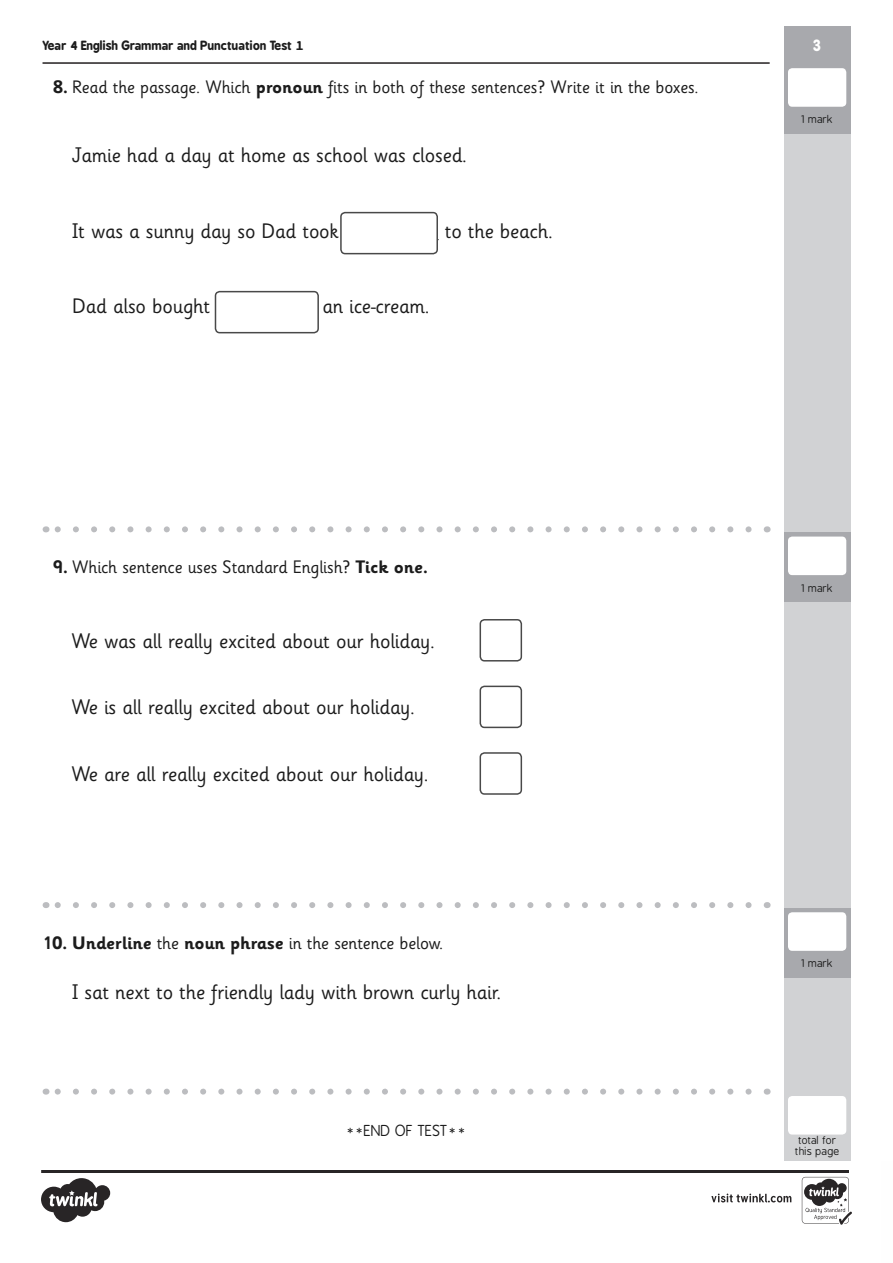
<style>
.page{position:relative;width:893px;height:1263px;background:#fff}
.page>*{position:absolute;margin:0;border:0;box-sizing:border-box;transform-origin:0 0}
.Questions{font:21px "Sassoon Infant Rg";letter-spacing:-.01em;color:#1c1c1c}
.Text_in_boxes{font:21px "Sassoon Infant Rg";letter-spacing:-.01em;color:#1c1c1c}
.t1{font:18px "Sassoon Infant Rg";letter-spacing:-.01em;color:#1c1c1c}
.t2{font:700 18px "Sassoon Infant Rg";letter-spacing:-.01em;color:#1c1c1c}
.t3{font:15px "B Preplay";letter-spacing:-.01em;color:#1c1c1c}
.Marks{font:700 15px "B Preplay";color:#fff}
.t4{font:700 12px "B Preplay";color:#1c1c1c}
.Marks-2{font:10.5px/10.5px "B Preplay";color:#1c1c1c;text-align:center}
.s1{font-weight:700}
.s2{font-weight:400}
</style>
<div class="page">
<div style="left:784px;top:41px;width:66px;height:1120px;background:#d1d2d4"></div>
<hr style="left:43px;top:62px;width:727px;height:2px;background:#231f20">
<div style="left:788px;top:1096px;width:58px;height:38px;background:#fff;border-radius:4px"></div>
<svg style="left:55px;top:1088px;width:694px;height:6px"></svg>
<div style="left:784px;top:26px;width:66px;height:107px;background:#a8a9ad"></div>
<div style="left:788px;top:68px;width:58px;height:39px;background:#fff;border-radius:4px"></div>
<svg style="left:41px;top:1170px;width:811px;height:55px"></svg>
<svg style="left:55px;top:526px;width:694px;height:6px"></svg>
<svg style="left:55px;top:902px;width:694px;height:6px"></svg>
<div style="left:784px;top:532px;width:66px;height:69px;background:#a8a9ad"></div>
<div style="left:788px;top:536px;width:58px;height:39px;background:#fff;border-radius:4px"></div>
<div style="left:784px;top:908px;width:66px;height:69px;background:#a8a9ad"></div>
<div style="left:788px;top:912px;width:58px;height:39px;background:#fff;border-radius:4px"></div>
<hr style="left:345px;top:239px;width:94px;height:1px;background:#1c1c1c">
<div style="left:480px;top:619px;width:42px;height:42px;border:2px solid #494949;border-radius:4px"></div>
<div style="left:480px;top:686px;width:42px;height:42px;border:2px solid #494949;border-radius:4px"></div>
<div style="left:480px;top:752px;width:42px;height:43px;border:2px solid #494949;border-radius:4px"></div>
<div style="left:341px;top:213px;width:96px;height:41px;background:#fff;border-radius:4px"></div>
<div style="left:340px;top:212px;width:98px;height:42px;border:2px solid #494949;border-radius:4px"></div>
<div style="left:215px;top:291px;width:104px;height:42px;border:2px solid #494949;border-radius:4px"></div>
<p class="t4" style="left:43px;top:38px;width:262px">Year 4 English Grammar and Punctuation Test 1</p>
<p class="t1" style="left:53px;top:77px;width:647px"><span class="s1">8.</span> Read the passage. Which <span class="s1">pronoun</span> fits in both of these sentences? Write it in the boxes.</p>
<p class="Text_in_boxes" style="left:72px;top:143px;width:396px">Jamie had a day at home as school was closed.</p>
<p class="Text_in_boxes" style="left:72px;top:219px;width:268px">It was a sunny day so Dad took</p>
<p class="Text_in_boxes" style="left:445px;top:219px;width:109px">to the beach.</p>
<p class="Text_in_boxes" style="left:72px;top:295px;width:139px">Dad also bought</p>
<p class="Text_in_boxes" style="left:322px;top:295px;width:109px">an ice-cream.</p>
<p class="t1" style="left:53px;top:557px;width:377px"><span class="s1">9.</span> Which sentence uses Standard English? <span class="s1">Tick one.</span></p>
<p class="Questions" style="left:71px;top:629px;width:365px">We was all really excited about our holiday.</p>
<p class="Questions" style="left:71px;top:695px;width:345px">We is all really excited about our holiday.</p>
<p class="Questions" style="left:71px;top:762px;width:359px">We are all really excited about our holiday.</p>
<p class="t2" style="left:43px;top:933px;width:402px">10. Underline <span class="s2">the</span> noun phrase <span class="s2">in the sentence below.</span></p>
<p class="Questions" style="left:72px;top:980px;width:430px">I sat next to the friendly lady with brown curly hair.</p>
<p class="t3" style="left:346px;top:1123px;width:122px">**END OF TEST**</p>
<p class="Marks" style="left:813px;top:36px;width:10px">3</p>
<p class="Marks-2" style="left:801px;top:114px;width:33px">1 mark</p>
<p class="Marks-2" style="left:801px;top:583px;width:33px">1 mark</p>
<p class="Marks-2" style="left:801px;top:958px;width:33px">1 mark</p>
<p class="Marks-2" style="left:795px;top:1136px;width:46px">total for this page</p>
</div>
